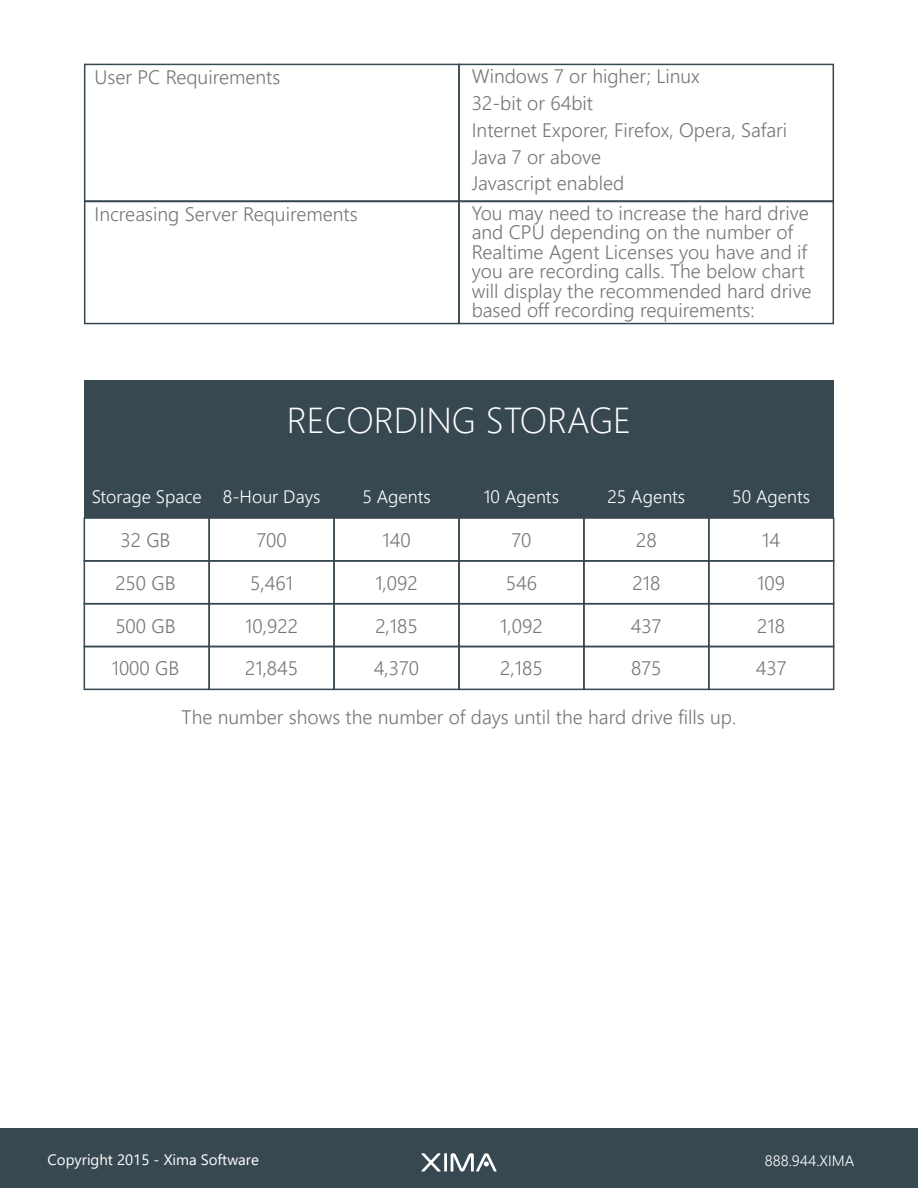
<style>
.page{position:relative;width:918px;height:1188px;background:#fff}
.page>*{position:absolute;margin:0;border:0;box-sizing:border-box;transform-origin:0 0}
.t1{font:300 36px "Segoe UI";color:#fff}
.t2{font:300 19.5px/19.5px "Segoe UI";color:#757777}
.t3{font:300 18px "Segoe UI";color:#fff}
.t4{font:15px "Segoe UI";color:#fff}
.t5{font:300 15px "Segoe UI";color:#fff}
</style>
<div class="page">
<div style="left:84px;top:64px;width:376px;height:138px;border:2px solid #374850"></div>
<div style="left:84px;top:200px;width:376px;height:124px;border:2px solid #374850"></div>
<div style="left:458px;top:64px;width:376px;height:138px;border:2px solid #374850"></div>
<div style="left:458px;top:200px;width:376px;height:124px;border:2px solid #374850"></div>
<div style="left:84px;top:381px;width:750px;height:137px;background:#374850"></div>
<div style="left:84px;top:517px;width:126px;height:45px;border:2px solid #374850"></div>
<div style="left:208px;top:517px;width:127px;height:45px;border:2px solid #374850"></div>
<div style="left:333px;top:517px;width:127px;height:45px;border:2px solid #374850"></div>
<div style="left:458px;top:517px;width:127px;height:45px;border:2px solid #374850"></div>
<div style="left:583px;top:517px;width:127px;height:45px;border:2px solid #374850"></div>
<div style="left:708px;top:517px;width:126px;height:45px;border:2px solid #374850"></div>
<div style="left:84px;top:560px;width:126px;height:44px;border:2px solid #374850"></div>
<div style="left:208px;top:560px;width:127px;height:44px;border:2px solid #374850"></div>
<div style="left:333px;top:560px;width:127px;height:44px;border:2px solid #374850"></div>
<div style="left:458px;top:560px;width:127px;height:44px;border:2px solid #374850"></div>
<div style="left:583px;top:560px;width:127px;height:44px;border:2px solid #374850"></div>
<div style="left:708px;top:560px;width:126px;height:44px;border:2px solid #374850"></div>
<div style="left:84px;top:603px;width:126px;height:44px;border:2px solid #374850"></div>
<div style="left:208px;top:603px;width:127px;height:44px;border:2px solid #374850"></div>
<div style="left:333px;top:603px;width:127px;height:44px;border:2px solid #374850"></div>
<div style="left:458px;top:603px;width:127px;height:44px;border:2px solid #374850"></div>
<div style="left:583px;top:603px;width:127px;height:44px;border:2px solid #374850"></div>
<div style="left:708px;top:603px;width:126px;height:44px;border:2px solid #374850"></div>
<div style="left:84px;top:646px;width:126px;height:44px;border:2px solid #374850"></div>
<div style="left:208px;top:646px;width:127px;height:44px;border:2px solid #374850"></div>
<div style="left:333px;top:646px;width:127px;height:44px;border:2px solid #374850"></div>
<div style="left:458px;top:646px;width:127px;height:44px;border:2px solid #374850"></div>
<div style="left:583px;top:646px;width:127px;height:44px;border:2px solid #374850"></div>
<div style="left:708px;top:646px;width:126px;height:44px;border:2px solid #374850"></div>
<div style="left:0;top:1129px;width:918px;height:59px;background:#374850"></div>
<hr style="left:444px;top:1153px;width:3px;height:19px;background:#fff">
<svg style="left:421px;top:1153px;width:20px;height:19px"></svg>
<svg style="left:451px;top:1153px;width:46px;height:19px"></svg>
<p class="t2" style="left:95px;top:67px;width:187px">User PC Requirements</p>
<p class="t2" style="left:95px;top:204px;width:265px">Increasing Server Requirements</p>
<p class="t2" style="left:472px;top:62px;width:317px;line-height:27px">Windows 7 or higher; Linux<br>32-bit or 64bit<br>Internet Exporer, Firefox, Opera, Safari<br>Java 7 or above<br>Javascript enabled</p>
<p class="t2" style="left:472px;top:202px;width:341px">You may need to increase the hard drive and CPU depending on the number of Realtime Agent Licenses you have and if you are recording calls. The below chart will display the recommended hard drive based off recording requirements:</p>
<h1 class="t1" style="left:287px;top:391px;width:346px">RECORDING STORAGE</h1>
<p class="t3" style="left:92px;top:482px;width:230px">Storage Space 8-Hour Days</p>
<p class="t3" style="left:362px;top:482px;width:70px">5 Agents</p>
<p class="t3" style="left:484px;top:482px;width:77px">10 Agents</p>
<p class="t3" style="left:607px;top:482px;width:79px">25 Agents</p>
<p class="t3" style="left:732px;top:482px;width:79px">50 Agents</p>
<p class="t2" style="left:121px;top:530px;width:51px">32 GB</p>
<p class="t2" style="left:256px;top:530px;width:32px">700</p>
<p class="t2" style="left:382px;top:530px;width:30px">140</p>
<p class="t2" style="left:511px;top:530px;width:22px">70</p>
<p class="t2" style="left:636px;top:530px;width:22px">28</p>
<p class="t2" style="left:762px;top:530px;width:20px">14</p>
<p class="t2" style="left:115px;top:573px;width:62px">250 GB</p>
<p class="t2" style="left:250px;top:573px;width:44px">5,461</p>
<p class="t2" style="left:375px;top:573px;width:44px">1,092</p>
<p class="t2" style="left:506px;top:573px;width:33px">546</p>
<p class="t2" style="left:632px;top:573px;width:29px">218</p>
<p class="t2" style="left:757px;top:573px;width:29px">109</p>
<p class="t2" style="left:115px;top:615px;width:62px">500 GB</p>
<p class="t2" style="left:245px;top:615px;width:54px">10,922</p>
<p class="t2" style="left:375px;top:615px;width:44px">2,185</p>
<p class="t2" style="left:500px;top:615px;width:44px">1,092</p>
<p class="t2" style="left:631px;top:615px;width:32px">437</p>
<p class="t2" style="left:757px;top:615px;width:29px">218</p>
<p class="t2" style="left:112px;top:658px;width:69px">1000 GB</p>
<p class="t2" style="left:245px;top:658px;width:55px">21,845</p>
<p class="t2" style="left:374px;top:658px;width:47px">4,370</p>
<p class="t2" style="left:500px;top:658px;width:44px">2,185</p>
<p class="t2" style="left:631px;top:658px;width:32px">875</p>
<p class="t2" style="left:756px;top:658px;width:32px">437</p>
<p class="t2" style="left:182px;top:707px;width:556px">The number shows the number of days until the hard drive fills up.</p>
<p class="t4" style="left:48px;top:1148px;width:213px">Copyright 2015 - Xima Software</p>
<p class="t5" style="left:765px;top:1148px;width:91px">888.944.XIMA</p>
</div>
